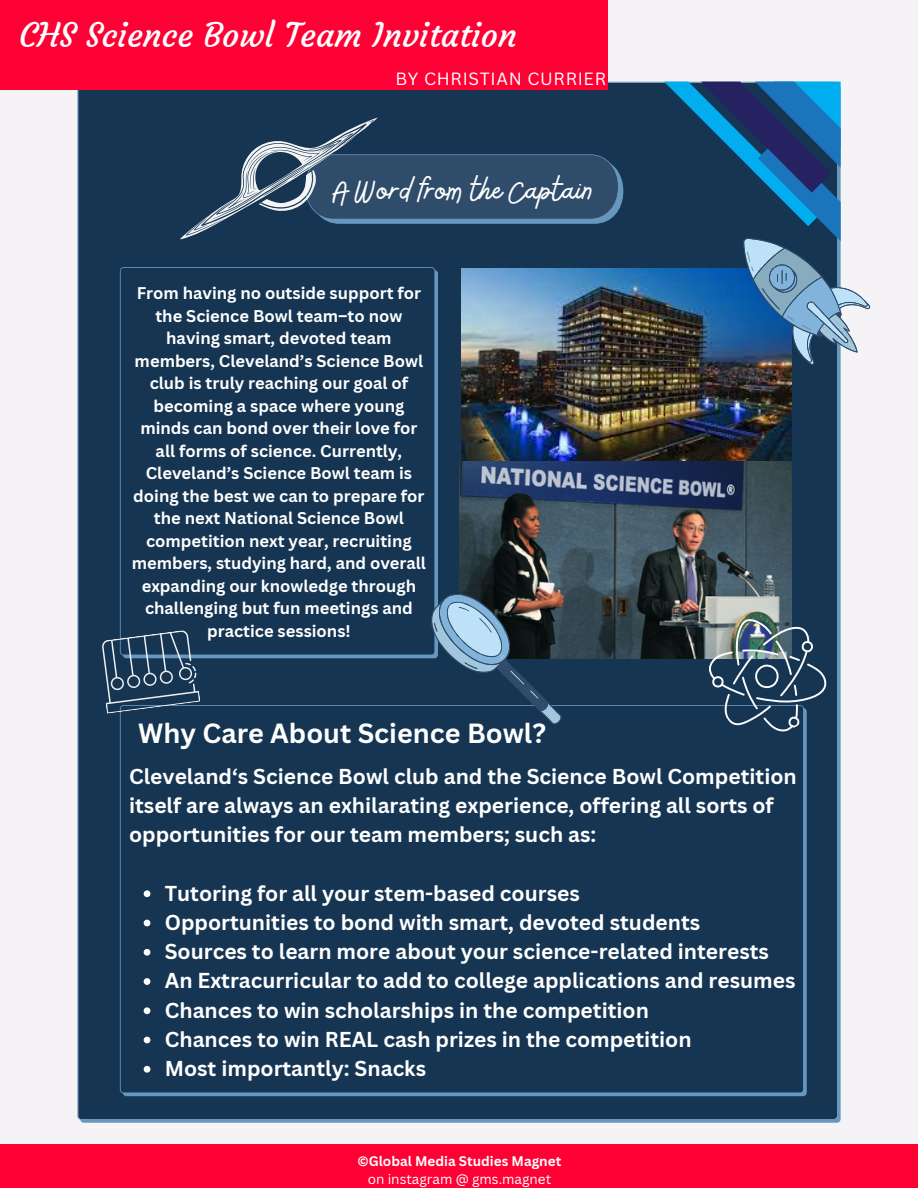
<style>
.page{position:relative;width:918px;height:1188px;background:#f5f3f5}
.page>*{position:absolute;margin:0;border:0;box-sizing:border-box;transform-origin:0 0}
.t1{font:36px "Bellaboo";color:#fff}
.t2{font:33.6px "Courgette";color:#fff}
.t3{font:700 27px "Canva Sans";color:#fff}
.t4{font:700 21px/29.2px "Canva Sans";color:#fff}
.t5{font:17.25px "Canva Sans";letter-spacing:.04em;color:#fff}
.t6{font:700 16.5px/22.5px "Canva Sans";color:#fff;text-align:center}
.t7{font:700 13.5px "Canva Sans";color:#fff}
.t8{font:13.5px "Canva Sans";color:#fff}
</style>
<div class="page">
<div style="left:77px;top:82px;width:764px;height:1041px;background:#153553"></div>
<img style="left:461px;top:269px;width:331px;height:192px">
<div style="left:120px;top:267px;width:318px;height:391px;background:#153553"></div>
<div style="left:120px;top:705px;width:687px;height:391px;background:#153553"></div>
<div style="left:0;top:0;width:607px;height:90px;background:#ff0035"></div>
<img style="left:459px;top:461px;width:333px;height:197px">
<svg style="left:431px;top:594px;width:131px;height:130px;background:#40596f"></svg>
<svg style="left:177px;top:117px;width:446px;height:123px;background:#2c4a67"></svg>
<svg style="left:664px;top:82px;width:206px;height:283px;background:#416d93"></svg>
<svg style="left:97px;top:629px;width:104px;height:85px;background:#324f6a"></svg>
<svg style="left:704px;top:611px;width:128px;height:127px;background:#425c71"></svg>
<div style="left:1px;top:1145px;width:917px;height:43px;background:#ff0035"></div>
<svg style="left:144px;top:890px;width:6px;height:7px"></svg>
<svg style="left:144px;top:920px;width:6px;height:6px"></svg>
<svg style="left:144px;top:949px;width:6px;height:7px"></svg>
<svg style="left:144px;top:978px;width:6px;height:7px"></svg>
<svg style="left:144px;top:1007px;width:6px;height:7px"></svg>
<svg style="left:144px;top:1037px;width:6px;height:6px"></svg>
<svg style="left:144px;top:1066px;width:6px;height:7px"></svg>
<h2 class="t2" style="left:19px;top:14px;width:499px">CHS Science Bowl Team Invitation</h2>
<p class="t5" style="left:395px;top:66px;width:212px">BY CHRISTIAN CURRIER</p>
<h1 class="t1" style="left:331px;top:167px;width:264px">A Word from the Captain</h1>
<p class="t6" style="left:132px;top:282px;width:296px">From having no outside support for the Science Bowl team–to now having smart, devoted team members, Cleveland’s Science Bowl club is truly reaching our goal of becoming a space where young minds can bond over their love for all forms of science. Currently,<br>Cleveland’s Science Bowl team is doing the best we can to prepare for the next National Science Bowl competition next year, recruiting members, studying hard, and overall expanding our knowledge through challenging but fun meetings and practice sessions!</p>
<p class="t3" style="left:138px;top:714px;width:409px">Why Care About Science Bowl?</p>
<p class="t4" style="left:129px;top:761px;width:669px">Cleveland‘s Science Bowl club and the Science Bowl Competition itself are always an exhilarating experience, offering all sorts of opportunities for our team members; such as:</p>
<p class="t4" style="left:165px;top:878px;width:632px">Tutoring for all your stem-based courses<br>Opportunities to bond with smart, devoted students<br>Sources to learn more about your science-related interests An Extracurricular to add to college applications and resumes Chances to win scholarships in the competition<br>Chances to win REAL cash prizes in the competition<br>Most importantly: Snacks</p>
<p class="t7" style="left:357px;top:1151px;width:205px">©Global Media Studies Magnet</p>
<p class="t8" style="left:368px;top:1169px;width:185px">on instagram @ gms.magnet</p>
</div>
